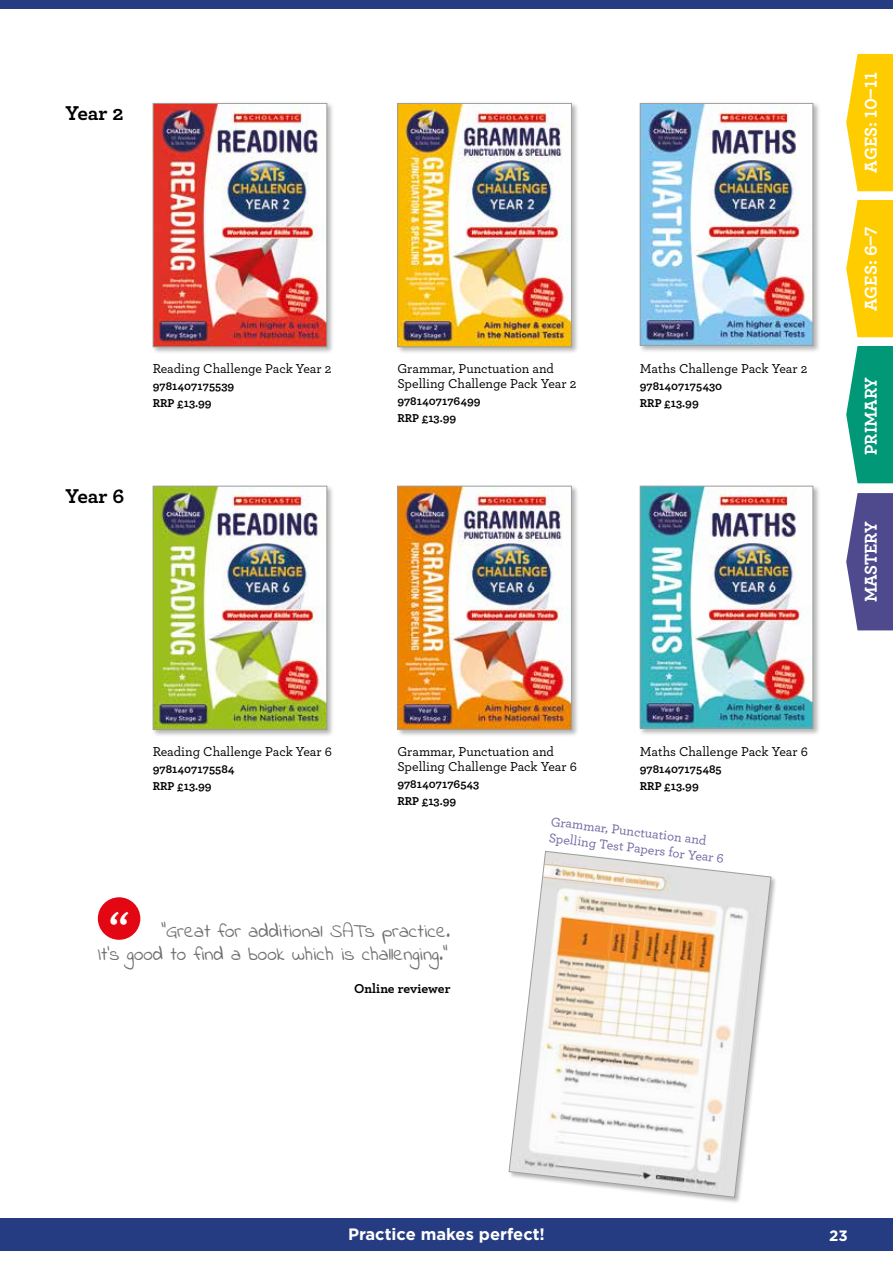
<style>
.page{position:relative;width:893px;height:1263px;background:#fff}
.page>*{position:absolute;margin:0;border:0;box-sizing:border-box;transform-origin:0 0}
.t1{font:700 42px "Archer";color:#fff}
.t2{font:700 21px "Archer";letter-spacing:-.01em;color:#000}
.t3{font:19.5px/23.4px "Indie Flower";color:#706f6f;text-align:right}
.t4{font:700 18px "Archer";letter-spacing:-.005em;color:#fff}
.t5{font:700 16.5px "Gotham";color:#fff}
.t6{font:700 15px "Gotham";color:#fff}
.t7{font:500 13.5px/15px "Archer";color:#000}
.t8{font:500 13.5px/16.2px "Archer";color:#7068a2}
.t9{font:700 13.5px "Archer";color:#000}
.t10{font:700 12px/17.1px "Archer";color:#000}
</style>
<div class="page">
<div style="left:0;top:1218px;width:893px;height:33px;background:#253c82"></div>
<div style="left:0;top:0;width:893px;height:9px;background:#253c82"></div>
<div style="left:508px;top:850px;width:270px;height:354px;background:#000;opacity:.3"></div>
<svg style="left:509px;top:851px;width:262px;height:346px"></svg>
<svg style="left:846px;top:346px;width:47px;height:137px;background:#1fa488"></svg>
<svg style="left:846px;top:493px;width:47px;height:137px;background:#655f9c"></svg>
<svg style="left:846px;top:200px;width:47px;height:137px;background:#ffd21f"></svg>
<svg style="left:846px;top:54px;width:47px;height:137px;background:#ffd21f"></svg>
<div style="left:151px;top:102px;width:183px;height:252px;background:#000;opacity:.3"></div>
<img style="left:155px;top:105px;width:170px;height:240px">
<div style="left:153px;top:103px;width:174px;height:244px;border:1px solid #9d9d9c"></div>
<div style="left:396px;top:102px;width:183px;height:252px;background:#000;opacity:.3"></div>
<img style="left:399px;top:105px;width:171px;height:240px">
<div style="left:397px;top:103px;width:175px;height:244px;border:1px solid #9d9d9c"></div>
<div style="left:638px;top:102px;width:183px;height:251px;background:#000;opacity:.3"></div>
<img style="left:642px;top:105px;width:169px;height:239px">
<div style="left:640px;top:103px;width:173px;height:243px;border:1px solid #9d9d9c"></div>
<div style="left:151px;top:484px;width:183px;height:253px;background:#000;opacity:.3"></div>
<img style="left:155px;top:488px;width:170px;height:240px">
<div style="left:153px;top:486px;width:174px;height:244px;border:1px solid #9d9d9c"></div>
<div style="left:396px;top:484px;width:183px;height:253px;background:#000;opacity:.3"></div>
<img style="left:399px;top:488px;width:171px;height:240px">
<div style="left:397px;top:486px;width:175px;height:244px;border:1px solid #9d9d9c"></div>
<div style="left:638px;top:484px;width:183px;height:252px;background:#000;opacity:.3"></div>
<img style="left:642px;top:488px;width:169px;height:238px">
<div style="left:640px;top:486px;width:173px;height:242px;border:1px solid #9d9d9c"></div>
<div style="left:98px;top:897px;width:42px;height:43px;background:#e30613;border-radius:50%"></div>
<h2 class="t2" style="left:66px;top:96px;width:59px">Year 2</h2>
<p class="t7" style="left:153px;top:360px;width:180px">Reading Challenge Pack Year 2</p>
<p class="t10" style="left:153px;top:377px;width:83px">9781407175539<br>RRP £13.99</p>
<h2 class="t2" style="left:66px;top:479px;width:60px">Year 6</h2>
<p class="t7" style="left:397px;top:360px;width:181px">Grammar, Punctuation and<br>Spelling Challenge Pack Year 2</p>
<p class="t10" style="left:397px;top:392px;width:85px">9781407176499<br>RRP £13.99</p>
<p class="t7" style="left:640px;top:360px;width:169px">Maths Challenge Pack Year 2</p>
<p class="t10" style="left:640px;top:377px;width:84px">9781407175430<br>RRP £13.99</p>
<h3 class="t4" style="left:857px;top:173px;width:102px;rotate:-90deg">AGES: 10–11</h3>
<h3 class="t4" style="left:857px;top:311px;width:86px;rotate:-90deg">AGES: 6–7</h3>
<h3 class="t4" style="left:857px;top:455px;width:80px;rotate:-90deg">PRIMARY</h3>
<h3 class="t4" style="left:857px;top:602px;width:83px;rotate:-90deg">MASTERY</h3>
<p class="t7" style="left:153px;top:743px;width:181px">Reading Challenge Pack Year 6</p>
<p class="t10" style="left:153px;top:759px;width:83px">9781407175584<br>RRP £13.99</p>
<p class="t7" style="left:397px;top:743px;width:181px">Grammar, Punctuation and<br>Spelling Challenge Pack Year 6</p>
<p class="t10" style="left:397px;top:774px;width:83px">9781407176543<br>RRP £13.99</p>
<p class="t7" style="left:640px;top:743px;width:170px">Maths Challenge Pack Year 6</p>
<p class="t10" style="left:640px;top:759px;width:83px">9781407175485<br>RRP £13.99</p>
<p class="t8" style="left:552px;top:812px;width:178px;rotate:7deg">Grammar, Punctuation and<br>Spelling Test Papers for Year 6</p>
<h1 class="t1" style="left:109px;top:893px;width:21px">“</h1>
<h3 class="t3" style="left:98px;top:920px;width:354px">“Great for additional SATs practice.<br>It’s good to find a book which is challenging.”</h3>
<p class="t9" style="left:354px;top:978px;width:98px">Online reviewer</p>
<p class="t5" style="left:348px;top:1225px;width:198px">Practice makes perfect!</p>
<p class="t6" style="left:829px;top:1227px;width:20px">23</p>
</div>
